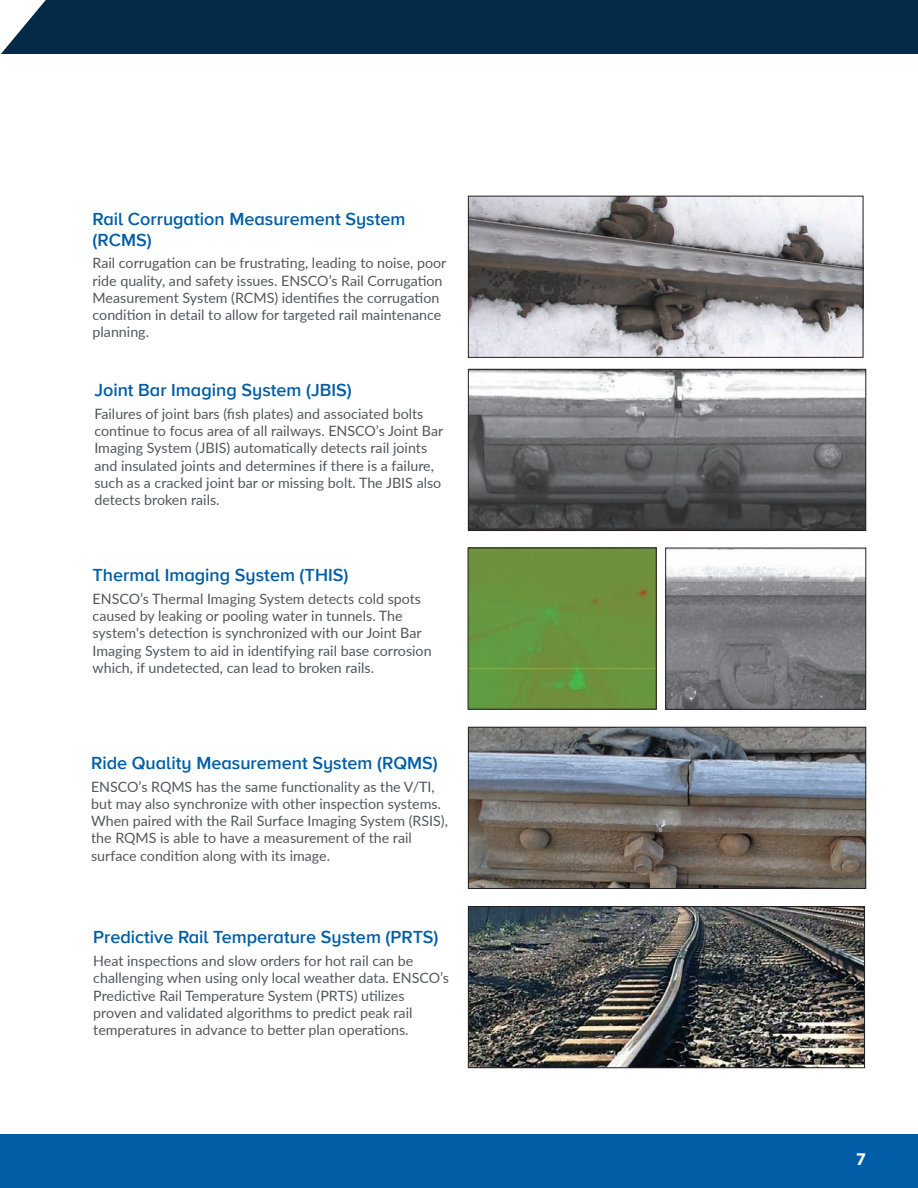
<style>
.page{position:relative;width:918px;height:1188px;background:#fff}
.page>*{position:absolute;margin:0;border:0;box-sizing:border-box;transform-origin:0 0}
.t1{font:600 18px/21px "Proxima Nova A";color:#015da5}
.t2{font:700 18px "Myriad Pro";color:#fff}
.t3{font:14.25px/17.2px "Lato";color:#535759}
</style>
<div class="page">
<div style="left:0;top:1134px;width:918px;height:54px;background:#015da5"></div>
<div style="left:1px;top:0;width:917px;height:54px;background:#042a47"></div>
<img style="left:470px;top:198px;width:391px;height:158px">
<div style="left:468px;top:196px;width:395px;height:162px;border:1px solid #231f20"></div>
<img style="left:470px;top:371px;width:394px;height:158px">
<div style="left:468px;top:369px;width:398px;height:162px;border:1px solid #231f20"></div>
<img style="left:470px;top:550px;width:185px;height:158px">
<div style="left:468px;top:548px;width:189px;height:162px;border:1px solid #231f20"></div>
<img style="left:470px;top:729px;width:394px;height:158px">
<div style="left:468px;top:727px;width:398px;height:162px;border:1px solid #231f20"></div>
<img style="left:667px;top:566px;width:197px;height:142px">
<div style="left:665px;top:548px;width:201px;height:162px;border:1px solid #231f20"></div>
<img style="left:470px;top:908px;width:393px;height:158px">
<div style="left:468px;top:906px;width:397px;height:162px;border:1px solid #231f20"></div>
<p class="t1" style="left:93px;top:208px;width:314px">Rail Corrugation Measurement System (RCMS)</p>
<p class="t3" style="left:93px;top:254px;width:355px">Rail corrugation can be frustrating, leading to noise, poor ride quality, and safety issues. ENSCO’s Rail Corrugation Measurement System (RCMS) identifies the corrugation condition in detail to allow for targeted rail maintenance planning.</p>
<p class="t1" style="left:94px;top:379px;width:259px">Joint Bar Imaging System (JBIS)</p>
<p class="t3" style="left:94px;top:405px;width:350px">Failures of joint bars (fish plates) and associated bolts continue to focus area of all railways. ENSCO’s Joint Bar Imaging System (JBIS) automatically detects rail joints and insulated joints and determines if there is a failure, such as a cracked joint bar or missing bolt. The JBIS also detects broken rails.</p>
<p class="t1" style="left:93px;top:564px;width:257px">Thermal Imaging System (THIS)</p>
<p class="t3" style="left:93px;top:589px;width:341px">ENSCO’s Thermal Imaging System detects cold spots caused by leaking or pooling water in tunnels. The system's detection is synchronized with our Joint Bar Imaging System to aid in identifying rail base corrosion which, if undetected, can lead to broken rails.</p>
<p class="t1" style="left:91px;top:752px;width:348px">Ride Quality Measurement System (RQMS)</p>
<p class="t3" style="left:91px;top:777px;width:358px">ENSCO’s RQMS has the same functionality as the V/TI, but may also synchronize with other inspection systems.<br>When paired with the Rail Surface Imaging System (RSIS), the RQMS is able to have a measurement of the rail surface condition along with its image.</p>
<p class="t1" style="left:93px;top:926px;width:347px">Predictive Rail Temperature System (PRTS)</p>
<p class="t3" style="left:93px;top:952px;width:357px">Heat inspections and slow orders for hot rail can be challenging when using only local weather data. ENSCO’s Predictive Rail Temperature System (PRTS) utilizes proven and validated algorithms to predict peak rail temperatures in advance to better plan operations.</p>
<p class="t2" style="left:856px;top:1147px;width:11px">7</p>
</div>
